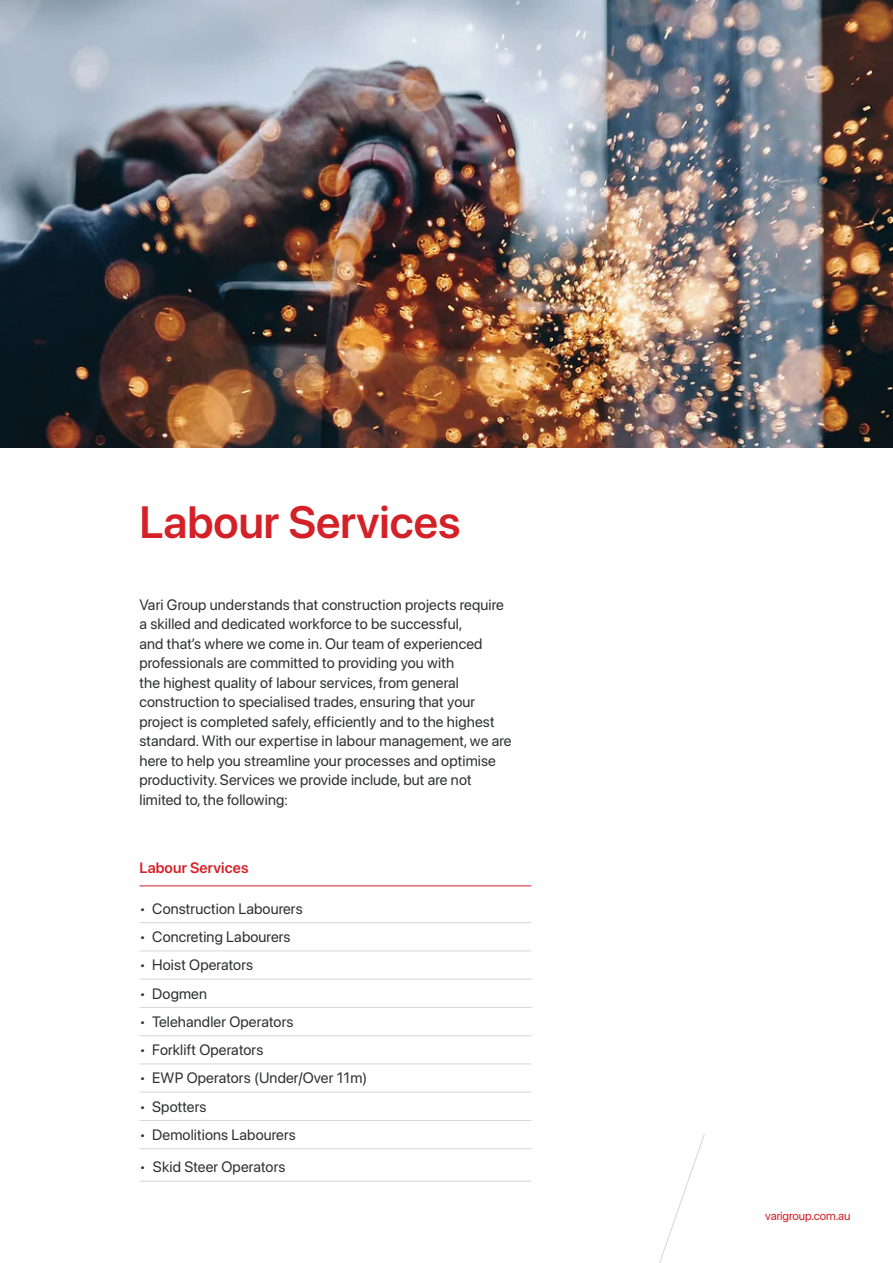
<style>
.page{position:relative;width:893px;height:1263px;background:#fff}
.page>*{position:absolute;margin:0;border:0;box-sizing:border-box;transform-origin:0 0}
.t1{font:600 45px "SF Pro Display";color:#d42027}
.t2{font:15px/19.5px "SF Pro Display";letter-spacing:.01em;color:#2f3030}
.t3{font:600 15px "SF Pro Display";letter-spacing:.01em;color:#d52027}
.t4{font:12px "SF Pro Display";letter-spacing:-.005em;color:#d42027}
</style>
<div class="page">
<img style="left:0;top:0;width:893px;height:448px">
<hr style="left:139px;top:885px;width:392px;height:1px;background:#d42027">
<hr style="left:139px;top:922px;width:392px;height:1px;background:#d6d6d5">
<hr style="left:139px;top:950px;width:392px;height:1px;background:#d6d6d5">
<hr style="left:139px;top:979px;width:392px;height:1px;background:#d6d6d5">
<hr style="left:139px;top:1007px;width:392px;height:1px;background:#d6d6d5">
<hr style="left:139px;top:1035px;width:392px;height:1px;background:#d6d6d5">
<hr style="left:139px;top:1063px;width:392px;height:1px;background:#d6d6d5">
<hr style="left:139px;top:1092px;width:392px;height:1px;background:#d6d6d5">
<hr style="left:139px;top:1120px;width:392px;height:1px;background:#d6d6d5">
<hr style="left:139px;top:1148px;width:392px;height:1px;background:#d6d6d5">
<hr style="left:139px;top:1181px;width:392px;height:1px;background:#d7d6d5">
<svg style="left:659px;top:1134px;width:46px;height:129px"></svg>
<h1 class="t1" style="left:139px;top:496px;width:322px">Labour Services</h1>
<p class="t2" style="left:139px;top:595px;width:374px">Vari Group understands that construction projects require a skilled and dedicated workforce to be successful,<br>and that’s where we come in. Our team of experienced professionals are committed to providing you with<br>the highest quality of labour services, from general construction to specialised trades, ensuring that your project is completed safely, efficiently and to the highest standard. With our expertise in labour management, we are here to help you streamline your processes and optimise productivity. Services we provide include, but are not limited to, the following:</p>
<p class="t3" style="left:139px;top:859px;width:111px">Labour Services</p>
<p class="t2" style="left:139px;top:899px;width:165px">• Construction Labourers</p>
<p class="t2" style="left:139px;top:927px;width:153px">• Concreting Labourers</p>
<p class="t2" style="left:139px;top:955px;width:115px">• Hoist Operators</p>
<p class="t2" style="left:139px;top:983px;width:69px">• Dogmen</p>
<p class="t2" style="left:139px;top:1012px;width:155px">• Telehandler Operators</p>
<p class="t2" style="left:139px;top:1040px;width:125px">• Forklift Operators</p>
<p class="t2" style="left:139px;top:1068px;width:229px">• EWP Operators (Under/Over 11m)</p>
<p class="t2" style="left:139px;top:1096px;width:69px">• Spotters</p>
<p class="t2" style="left:139px;top:1125px;width:158px">• Demolitions Labourers</p>
<p class="t2" style="left:139px;top:1157px;width:147px">• Skid Steer Operators</p>
<p class="t4" style="left:765px;top:1209px;width:87px">varigroup.com.au</p>
</div>
